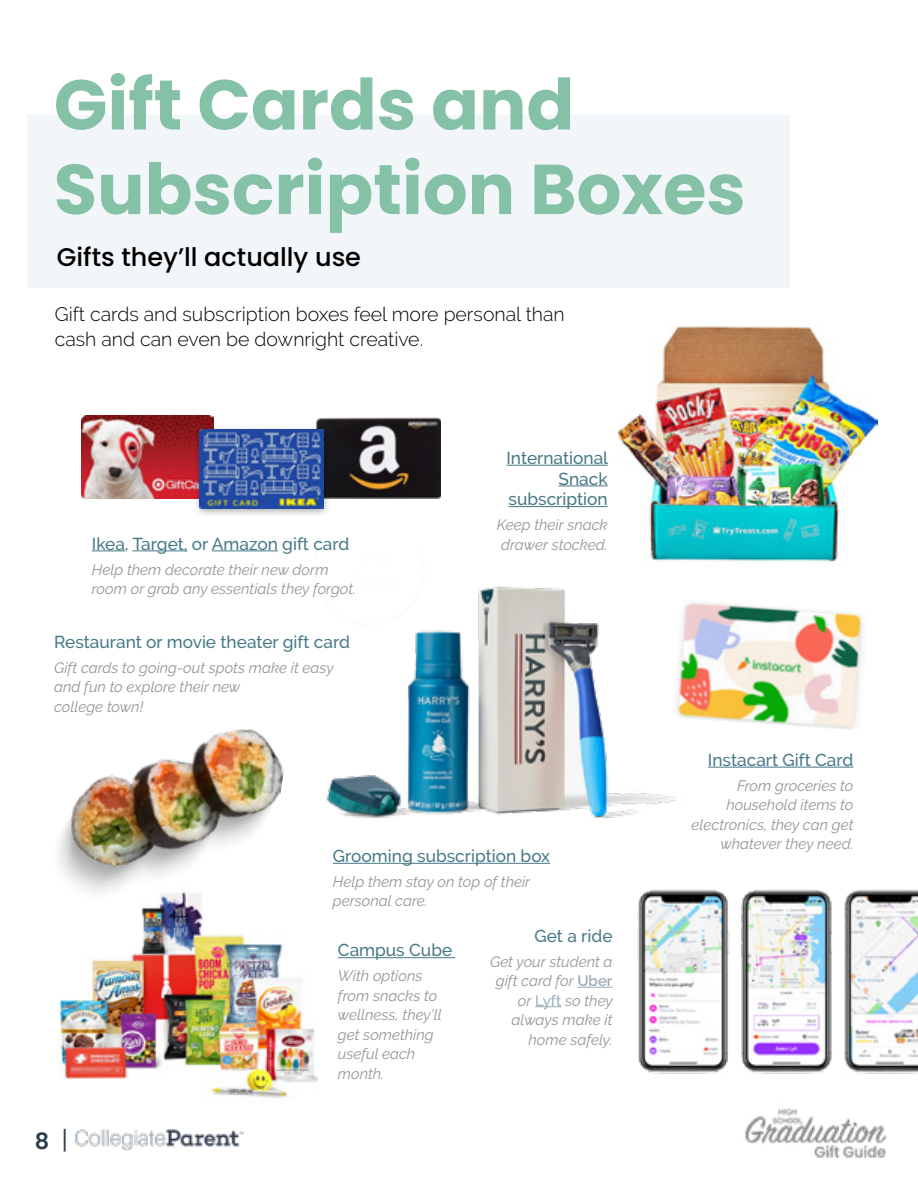
<style>
.page{position:relative;width:918px;height:1188px;background:#fff}
.page>*{position:absolute;margin:0;border:0;box-sizing:border-box;transform-origin:0 0}
.t1{font:700 70.5px/84.6px "Poppins";color:#85c1a7}
.t2{font:500 25.5px "Poppins";color:#000}
.t3{font:600 22.5px "Poppins";color:#2e3c4f}
.t4{font:300 19.5px/25.5px "Raleway";color:#000}
.t5{font:500 17.25px/20.7px "Raleway";color:#467887;text-align:right}
.t6{font:italic 15px/19.5px "Raleway";color:#939598}
.s1{font-weight:300;font-size:25.5px}
.s2{font-weight:600;font-style:normal;color:#9aadb7}
.s3{font-weight:500;font-style:normal;color:#9aadb7}
</style>
<div class="page">
<img style="left:75px;top:1129px;width:168px;height:22px">
<img style="left:745px;top:1108px;width:142px;height:50px">
<div style="left:27px;top:115px;width:763px;height:173px;background:#f3f6f9"></div>
<img style="left:58px;top:931px;width:259px;height:171px">
<img style="left:619px;top:326px;width:259px;height:236px">
<img style="left:612px;top:889px;width:306px;height:185px">
<img style="left:58px;top:729px;width:226px;height:202px">
<hr style="left:92px;top:550px;width:33px;height:1px;background:#467887">
<hr style="left:132px;top:550px;width:56px;height:1px;background:#467887">
<hr style="left:212px;top:550px;width:66px;height:1px;background:#467887">
<hr style="left:577px;top:987px;width:36px;height:1px;background:#9aadb7">
<svg style="left:535px;top:1006px;width:26px;height:1px"></svg>
<hr style="left:708px;top:767px;width:145px;height:1px;background:#467887">
<hr style="left:506px;top:465px;width:102px;height:1px;background:#467887">
<hr style="left:559px;top:485px;width:49px;height:1px;background:#467887">
<hr style="left:509px;top:506px;width:99px;height:1px;background:#467887">
<hr style="left:333px;top:863px;width:217px;height:1px;background:#467887">
<hr style="left:338px;top:957px;width:117px;height:1px;background:#467887">
<img style="left:326px;top:545px;width:372px;height:274px">
<img style="left:317px;top:418px;width:124px;height:81px">
<img style="left:673px;top:599px;width:190px;height:132px">
<img style="left:81px;top:416px;width:132px;height:83px">
<div style="left:194px;top:426px;width:136px;height:91px;background:#000;opacity:.32"></div>
<img style="left:199px;top:430px;width:124px;height:78px">
<h1 class="t1" style="left:54px;top:63px;width:693px">Gift Cards and<br>Subscription Boxes</h1>
<h2 class="t2" style="left:57px;top:242px;width:306px">Gifts they’ll actually use</h2>
<h3 class="t4" style="left:55px;top:301px;width:512px">Gift cards and subscription boxes feel more personal than cash and can even be downright creative.</h3>
<p class="t5" style="left:92px;top:533px;width:259px">Ikea, Target, or Amazon gift card</p>
<p class="t6" style="left:92px;top:559px;width:266px">Help them decorate their new dorm room or grab any essentials they forgot.</p>
<p class="t5" style="left:54px;top:632px;width:297px">Restaurant or movie theater gift card</p>
<p class="t6" style="left:54px;top:658px;width:281px">Gift cards to going-out spots make it easy and fun to explore their new<br>college town!</p>
<p class="t5" style="left:506px;top:447px;width:103px">International<br>Snack subscription</p>
<p class="t6" style="left:497px;top:515px;width:112px">Keep their snack drawer stocked.</p>
<h3 class="t3" style="left:35px;top:1128px;width:35px">8 <span class="s1">|</span></h3>
<p class="t5" style="left:333px;top:846px;width:219px">Grooming subscription box</p>
<p class="t6" style="left:333px;top:872px;width:199px">Help them stay on top of their personal care.</p>
<p class="t5" style="left:338px;top:940px;width:116px">Campus Cube</p>
<p class="t6" style="left:338px;top:966px;width:105px">With options from snacks to wellness, they’ll get something useful each month.</p>
<p class="t5" style="left:535px;top:925px;width:80px">Get a ride</p>
<p class="t6" style="left:490px;top:952px;width:124px;text-align:right">Get your student a gift card for <span class="s2">Uber </span>or <span class="s3">Lyft</span> so they always make it home safely.</p>
<p class="t5" style="left:708px;top:749px;width:147px">Instacart Gift Card</p>
<p class="t6" style="left:692px;top:776px;width:163px;text-align:right">From groceries to household items to electronics, they can get whatever they need.</p>
</div>
